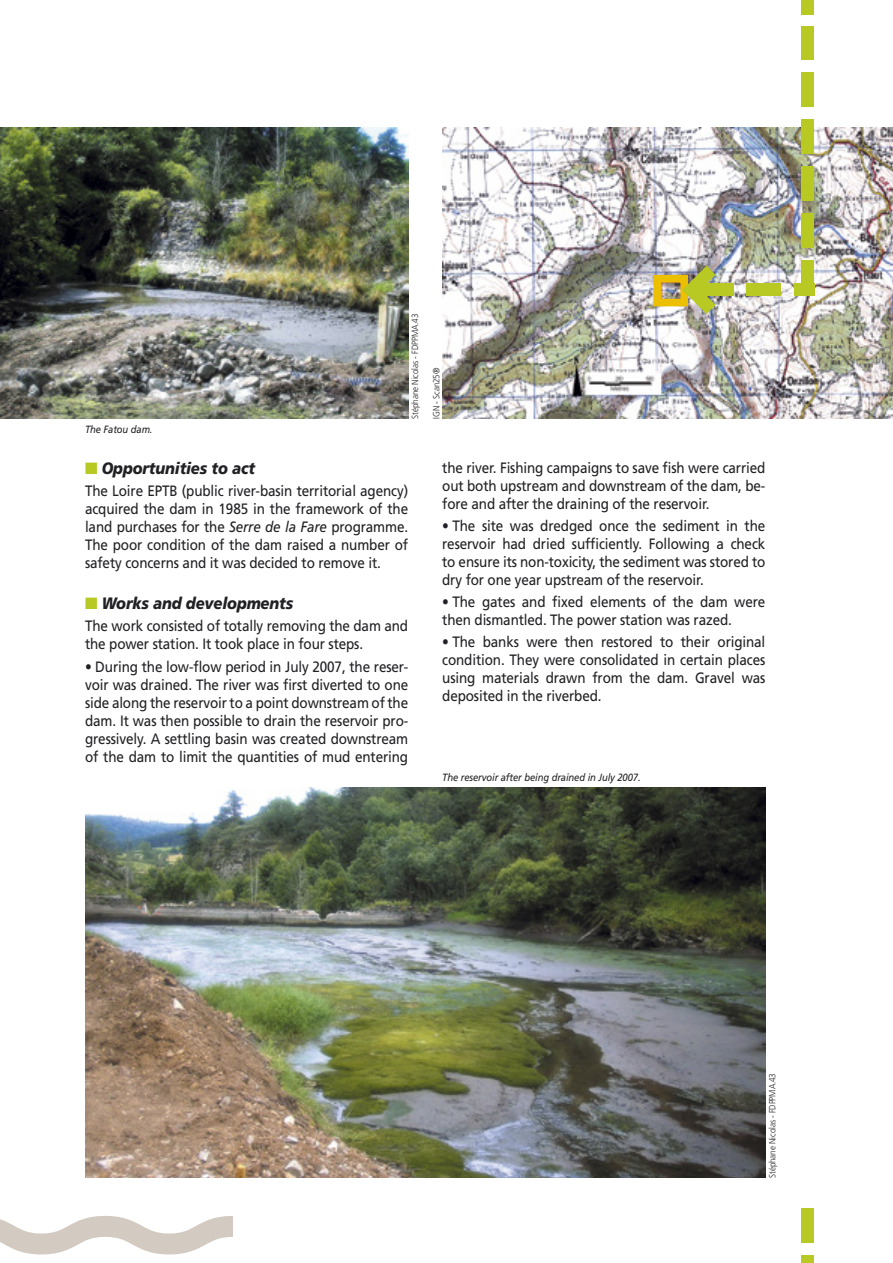
<style>
.page{position:relative;width:893px;height:1263px;background:#fff}
.page>*{position:absolute;margin:0;border:0;box-sizing:border-box;transform-origin:0 0}
.t1{font:italic 900 16.5px "Frutiger";letter-spacing:-.01em;color:#212125;scale:.9 1}
.t2{font:15px/18px "Frutiger";letter-spacing:-.01em;color:#212125;text-align:justify;scale:.9 1}
.t3{font:italic 10.5px "Frutiger";letter-spacing:-.01em;color:#212125;scale:.9 1}
.t4{font:300 9px "Frutiger";letter-spacing:-.01em;color:#212125;scale:.9 1}
.s1{color:#b7c922}
.s2{font-style:italic}
</style>
<div class="page">
<svg style="left:0;top:1216px;width:233px;height:38px"></svg>
<img style="left:442px;top:128px;width:451px;height:290px">
<div style="left:801px;top:1208px;width:13px;height:34px;background:#b7c922"></div>
<div style="left:801px;top:1255px;width:13px;height:8px;background:#b7c922"></div>
<img style="left:0;top:128px;width:408px;height:290px">
<img style="left:85px;top:787px;width:680px;height:391px">
<div style="left:653px;top:275px;width:35px;height:31px;border:8px solid #ecbf00"></div>
<div style="left:801px;top:213px;width:13px;height:34px;background:#b7c922"></div>
<div style="left:801px;top:166px;width:13px;height:34px;background:#b7c922"></div>
<div style="left:801px;top:120px;width:13px;height:34px;background:#b7c922"></div>
<div style="left:801px;top:73px;width:13px;height:34px;background:#b7c922"></div>
<div style="left:801px;top:26px;width:13px;height:34px;background:#b7c922"></div>
<div style="left:700px;top:283px;width:34px;height:13px;background:#b7c922"></div>
<svg style="left:682px;top:266px;width:34px;height:48px"></svg>
<div style="left:747px;top:283px;width:34px;height:13px;background:#b7c922"></div>
<div style="left:801px;top:0;width:13px;height:14px;background:#b7c922"></div>
<div style="left:794px;top:283px;width:20px;height:13px;background:#b7c922"></div>
<div style="left:801px;top:261px;width:13px;height:34px;background:#b7c922"></div>
<p class="t3" style="left:85px;top:423px;width:77px">The Fatou dam.</p>
<p class="t4" style="left:410px;top:419px;width:118px;rotate:-90deg">Stéphane Nicolas - FDPPMA.43</p>
<p class="t1" style="left:85px;top:458px;width:190px"><span class="s1">■</span> Opportunities to act</p>
<p class="t2" style="left:85px;top:482px;width:361px">The Loire EPTB (public river-basin territorial agency) acquired the dam in 1985 in the framework of the land purchases for the <span class="s2">Serre de la Fare</span> programme.<br>The poor condition of the dam raised a number of safety concerns and it was decided to remove it.</p>
<p class="t1" style="left:85px;top:593px;width:233px"><span class="s1">■</span> Works and developments</p>
<p class="t2" style="left:85px;top:617px;width:361px">The work consisted of totally removing the dam and the power station. It took place in four steps.</p>
<p class="t2" style="left:85px;top:657px;width:361px">• During the low-flow period in July 2007, the reser&shy;voir was drained. The river was first diverted to one side along the reservoir to a point downstream of the dam. It was then possible to drain the reservoir pro&shy;gressively. A settling basin was created downstream of the dam to limit the quantities of mud entering</p>
<p class="t4" style="left:431px;top:419px;width:58px;rotate:-90deg">IGN - Scan25®</p>
<p class="t2" style="left:442px;top:458px;width:361px">the river. Fishing campaigns to save fish were carried out both upstream and downstream of the dam, be&shy;fore and after the draining of the reservoir.</p>
<p class="t2" style="left:442px;top:516px;width:361px">• The site was dredged once the sediment in the reservoir had dried sufficiently. Following a check to ensure its non-toxicity, the sediment was stored to dry for one year upstream of the reservoir.</p>
<p class="t2" style="left:442px;top:593px;width:361px">• The gates and fixed elements of the dam were then dismantled. The power station was razed.</p>
<p class="t2" style="left:442px;top:633px;width:361px">• The banks were then restored to their original condition. They were consolidated in certain places using materials drawn from the dam. Gravel was deposited in the riverbed.</p>
<p class="t3" style="left:442px;top:771px;width:222px">The reservoir after being drained in July 2007.</p>
<p class="t4" style="left:767px;top:1178px;width:118px;rotate:-90deg">Stéphane Nicolas - FDPPMA.43</p>
</div>
